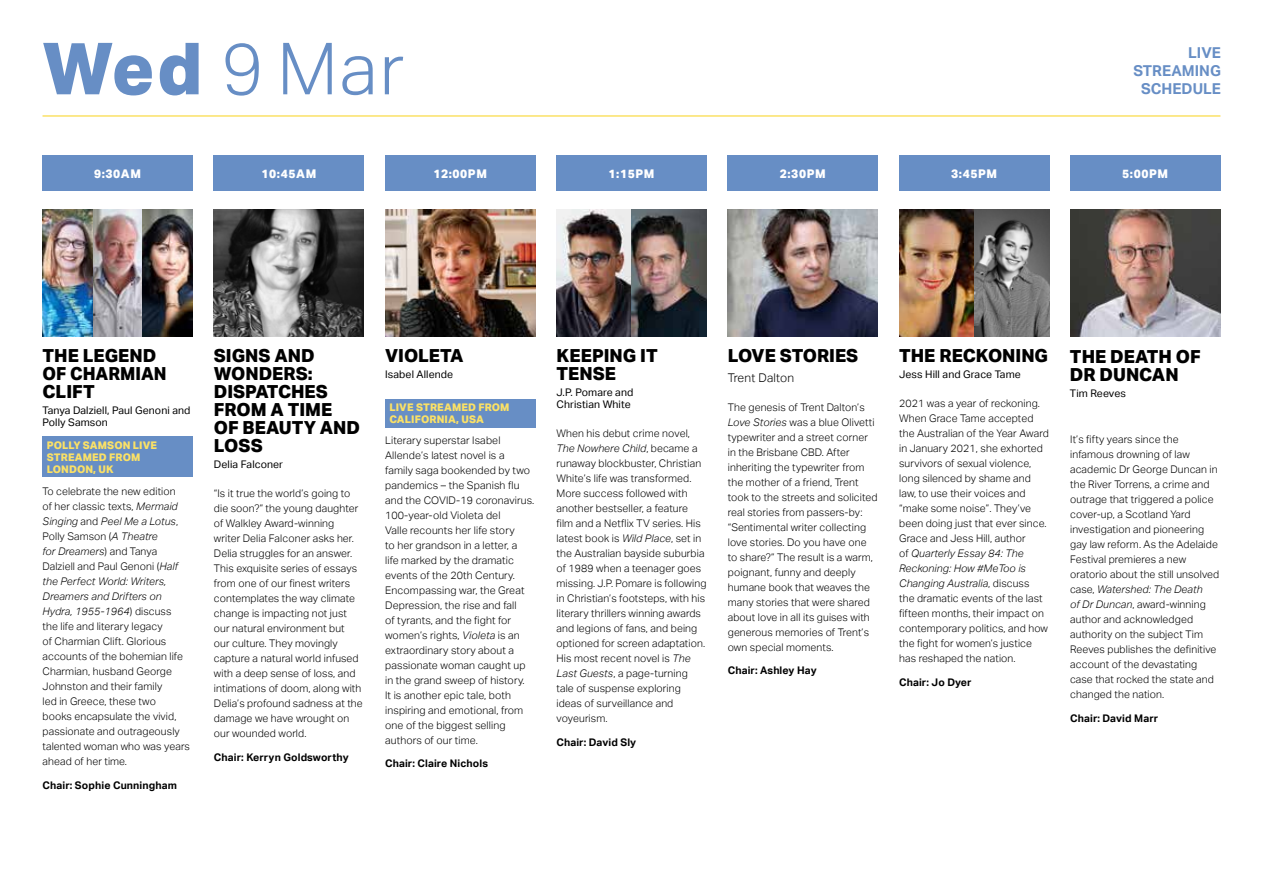
<style>
.page{position:relative;width:1263px;height:893px;background:#fff}
.page>*{position:absolute;margin:0;border:0;box-sizing:border-box;transform-origin:0 0}
.t1{font:300 72px "Aktiv Grotesk";color:#678ec5}
.t2{font:800 18px/18px "Aktiv Grotesk";color:#000}
.t3{font:700 15px/18px "Aktiv Grotesk";color:#678ec5;text-align:right}
.t4{font:800 12px "Aktiv Grotesk";letter-spacing:.05em;color:#fff}
.t5{font:300 12px "Aktiv Grotesk";letter-spacing:.02em;color:#000}
.t6{font:300 10.5px/15px "Aktiv Grotesk";letter-spacing:.01em;color:#000}
.t7{font:10.5px/12px "Aktiv Grotesk";letter-spacing:.01em;color:#000}
.t8{font:700 10.5px "Aktiv Grotesk";letter-spacing:.01em;color:#000}
.t9{font:800 10.5px/12px "Aktiv Grotesk";letter-spacing:.01em;color:#fbe166}
.s1{font-weight:800}
.s2{font-style:italic}
</style>
<div class="page">
<hr style="left:43px;top:115px;width:1177px;height:2px;background:#fbe166">
<div style="left:43px;top:156px;width:150px;height:35px;background:#678ec5"></div>
<div style="left:214px;top:156px;width:150px;height:35px;background:#678ec5"></div>
<div style="left:385px;top:156px;width:150px;height:35px;background:#678ec5"></div>
<div style="left:728px;top:156px;width:150px;height:35px;background:#678ec5"></div>
<div style="left:556px;top:156px;width:150px;height:35px;background:#678ec5"></div>
<div style="left:899px;top:156px;width:150px;height:35px;background:#678ec5"></div>
<div style="left:1070px;top:156px;width:150px;height:35px;background:#678ec5"></div>
<div style="left:43px;top:437px;width:150px;height:40px;background:#678ec5"></div>
<div style="left:385px;top:400px;width:150px;height:28px;background:#678ec5"></div>
<img style="left:93px;top:209px;width:50px;height:128px">
<img style="left:143px;top:209px;width:50px;height:128px">
<img style="left:43px;top:209px;width:50px;height:128px">
<img style="left:214px;top:209px;width:150px;height:128px">
<img style="left:385px;top:209px;width:150px;height:128px">
<img style="left:556px;top:209px;width:75px;height:128px">
<img style="left:631px;top:209px;width:75px;height:128px">
<img style="left:728px;top:209px;width:150px;height:128px">
<img style="left:899px;top:209px;width:75px;height:128px">
<svg style="left:974px;top:209px;width:75px;height:128px;background:#747474"></svg>
<img style="left:1070px;top:209px;width:150px;height:128px">
<h1 class="t1" style="left:42px;top:27px;width:363px"><span class="s1">Wed</span> 9 Mar</h1>
<h3 class="t3" style="left:1133px;top:44px;width:89px">LIVE<br>STREAMING<br>SCHEDULE</h3>
<p class="t4" style="left:94px;top:166px;width:49px">9:30AM</p>
<p class="t4" style="left:261px;top:166px;width:56px">10:45AM</p>
<p class="t4" style="left:433px;top:166px;width:55px">12:00PM</p>
<p class="t4" style="left:608px;top:166px;width:47px">1:15PM</p>
<p class="t4" style="left:780px;top:166px;width:47px">2:30PM</p>
<p class="t4" style="left:951px;top:166px;width:47px">3:45PM</p>
<p class="t4" style="left:1122px;top:166px;width:47px">5:00PM</p>
<h2 class="t2" style="left:43px;top:346px;width:126px">THE LEGEND<br>OF CHARMIAN<br>CLIFT</h2>
<p class="t7" style="left:43px;top:405px;width:149px">Tanya Dalziell, Paul Genoni and<br>Polly Samson</p>
<p class="t9" style="left:47px;top:439px;width:112px">POLLY SAMSON LIVE<br>STREAMED FROM<br>LONDON, UK</p>
<p class="t6" style="left:43px;top:484px;width:149px">To celebrate the new edition<br>of her classic texts, <span class="s2">Mermaid<br>Singing</span> and <span class="s2">Peel Me a Lotus</span>,<br>Polly Samson (<span class="s2">A Theatre<br>for Dreamers</span>) and Tanya<br>Dalziell and Paul Genoni (<span class="s2">Half the Perfect World: Writers,<br>Dreamers and Drifters on<br>Hydra, 1955-1964</span>) discuss<br>the life and literary legacy<br>of Charmian Clift. Glorious accounts of the bohemian life<br>Charmian, husband George<br>Johnston and their family<br>led in Greece, these two<br>books encapsulate the vivid, passionate and outrageously talented woman who was years ahead of her time.</p>
<p class="t8" style="left:43px;top:779px;width:136px">Chair: Sophie Cunningham</p>
<h2 class="t2" style="left:214px;top:346px;width:148px">SIGNS AND<br>WONDERS:<br>DISPATCHES<br>FROM A TIME<br>OF BEAUTY AND<br>LOSS</h2>
<p class="t7" style="left:214px;top:459px;width:71px">Delia Falconer</p>
<p class="t6" style="left:214px;top:486px;width:150px">“Is it true the world’s going to die soon?” the young daughter of Walkley Award-winning writer Delia Falconer asks her.<br>Delia struggles for an answer.<br>This exquisite series of essays from one of our finest writers contemplates the way climate change is impacting not just our natural environment but our culture. They movingly capture a natural world infused with a deep sense of loss, and intimations of doom, along with<br>Delia’s profound sadness at the damage we have wrought on our wounded world.</p>
<p class="t8" style="left:214px;top:751px;width:136px">Chair: Kerryn Goldsworthy</p>
<h2 class="t2" style="left:385px;top:346px;width:80px">VIOLETA</h2>
<p class="t7" style="left:385px;top:369px;width:70px">Isabel Allende</p>
<p class="t9" style="left:389px;top:401px;width:122px">LIVE STREAMED FROM<br>CALIFORNIA, USA</p>
<p class="t6" style="left:385px;top:432px;width:151px">Literary superstar Isabel<br>Allende’s latest novel is a family saga bookended by two pandemics – the Spanish flu and the COVID-19 coronavirus.<br>100-year-old Violeta del<br>Valle recounts her life story<br>to her grandson in a letter, a<br>life marked by the dramatic events of the 20th Century.<br>Encompassing war, the Great<br>Depression, the rise and fall<br>of tyrants, and the fight for women’s rights, <span class="s2">Violeta</span> is an extraordinary story about a passionate woman caught up in the grand sweep of history.<br>It is another epic tale, both inspiring and emotional, from one of the biggest selling authors of our time.</p>
<p class="t8" style="left:385px;top:757px;width:104px">Chair: Claire Nichols</p>
<h2 class="t2" style="left:556px;top:346px;width:103px">KEEPING IT<br>TENSE</h2>
<p class="t7" style="left:556px;top:387px;width:78px">J.P. Pomare and<br>Christian White</p>
<p class="t6" style="left:556px;top:426px;width:151px">When his debut crime novel,<br><span class="s2">The Nowhere Child</span>, became a runaway blockbuster, Christian<br>White’s life was transformed.<br>More success followed with another bestseller, a feature film and a Netflix TV series. His latest book is <span class="s2">Wild Place</span>, set in the Australian bayside suburbia of 1989 when a teenager goes missing. J.P. Pomare is following in Christian’s footsteps, with his literary thrillers winning awards and legions of fans, and being optioned for screen adaptation.<br>His most recent novel is <span class="s2">The<br>Last Guests</span>, a page-turning tale of suspense exploring ideas of surveillance and voyeurism.</p>
<p class="t8" style="left:556px;top:736px;width:81px">Chair: David Sly</p>
<h2 class="t2" style="left:728px;top:346px;width:132px">LOVE STORIES</h2>
<p class="t5" style="left:728px;top:371px;width:68px">Trent Dalton</p>
<p class="t6" style="left:728px;top:400px;width:151px">The genesis of Trent Dalton’s<br><span class="s2">Love Stories</span> was a blue Olivetti typewriter and a street corner in the Brisbane CBD. After inheriting the typewriter from the mother of a friend, Trent took to the streets and solicited real stories from passers-by: “Sentimental writer collecting love stories. Do you have one to share?” The result is a warm, poignant, funny and deeply humane book that weaves the many stories that were shared about love in all its guises with generous memories of Trent’s own special moments.</p>
<p class="t8" style="left:728px;top:665px;width:90px">Chair: Ashley Hay</p>
<h2 class="t2" style="left:899px;top:346px;width:150px">THE RECKONING</h2>
<p class="t7" style="left:899px;top:369px;width:123px">Jess Hill and Grace Tame</p>
<p class="t6" style="left:899px;top:396px;width:151px">2021 was a year of reckoning.<br>When Grace Tame accepted the Australian of the Year Award in January 2021, she exhorted survivors of sexual violence, long silenced by shame and law, to use their voices and “make some noise”. They’ve been doing just that ever since.<br>Grace and Jess Hill, author<br>of <span class="s2">Quarterly Essay 84: The<br>Reckoning: How #MeToo is<br>Changing Australia</span>, discuss<br>the dramatic events of the last fifteen months, their impact on contemporary politics, and how the fight for women’s justice has reshaped the nation.</p>
<p class="t8" style="left:899px;top:676px;width:74px">Chair: Jo Dyer</p>
<h2 class="t2" style="left:1070px;top:347px;width:132px">THE DEATH OF<br>DR DUNCAN</h2>
<p class="t7" style="left:1070px;top:387px;width:57px">Tim Reeves</p>
<p class="t6" style="left:1070px;top:432px;width:151px">It’s fifty years since the infamous drowning of law academic Dr George Duncan in the River Torrens, a crime and outrage that triggered a police cover-up, a Scotland Yard investigation and pioneering gay law reform. As the Adelaide<br>Festival premieres a new oratorio about the still unsolved case, <span class="s2">Watershed: The Death<br>of Dr Duncan</span>, award-winning author and acknowledged authority on the subject Tim<br>Reeves publishes the definitive account of the devastating case that rocked the state and changed the nation.</p>
<p class="t8" style="left:1070px;top:712px;width:90px">Chair: David Marr</p>
</div>
